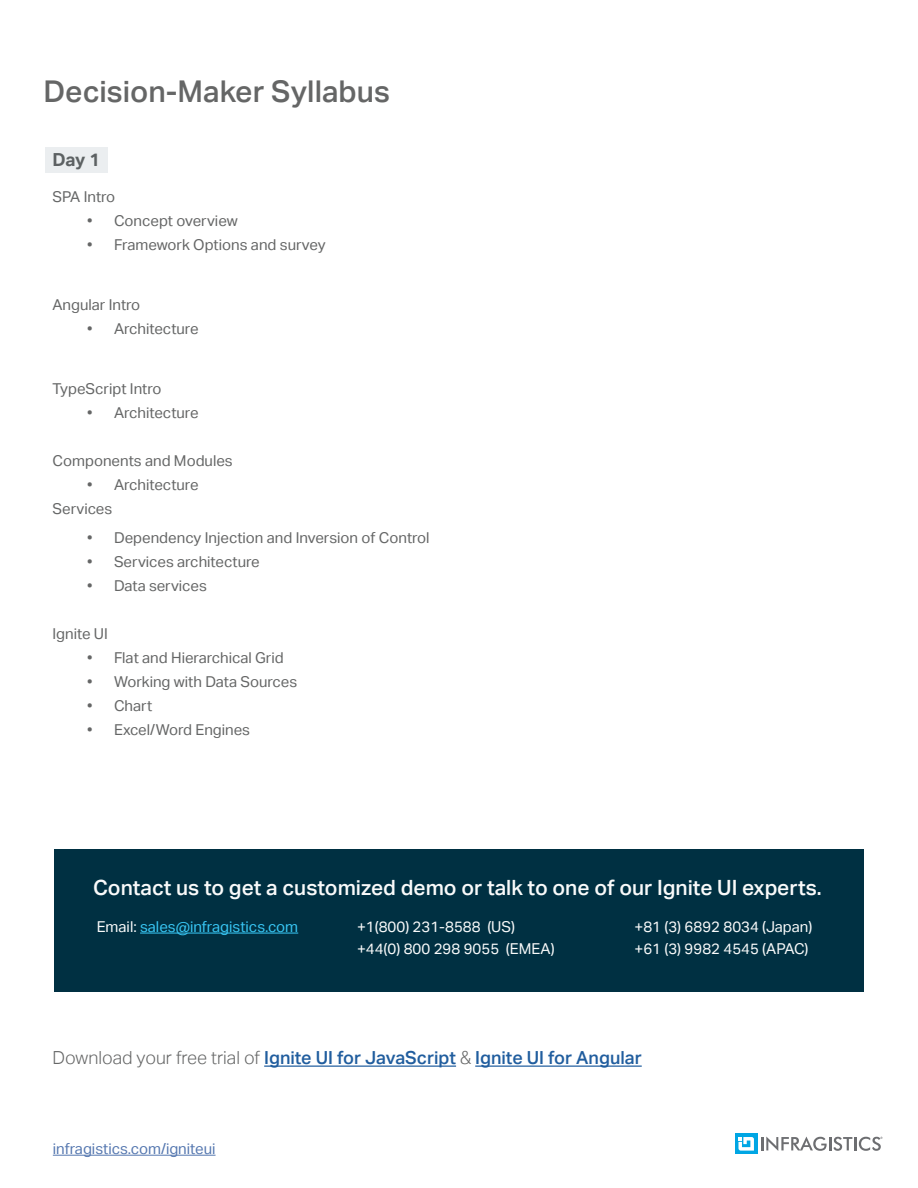
<style>
.page{position:relative;width:918px;height:1188px;background:#fff}
.page>*{position:absolute;margin:0;border:0;box-sizing:border-box;transform-origin:0 0}
.t1{font:500 30px "Aktiv Grotesk";color:#656666}
.t2{font:500 21px "Aktiv Grotesk";color:#f9fafa}
.t3{font:500 18px "Aktiv Grotesk";color:#205d9e}
.t4{font:700 18px "Aktiv Grotesk";color:#656666}
.t5{font:15px "Aktiv Grotesk";color:#656666}
.t6{font:15px "Aktiv Grotesk";color:#f9fafa}
.t7{font:15px "Aktiv Grotesk";color:#38c6f4}
.t8{font:15px "Aktiv Grotesk";color:#5678b0}
.s1{color:#f9fafa}
.s2{font-weight:300;color:#656666}
</style>
<div class="page">
<svg style="left:761px;top:1137px;width:122px;height:14px"></svg>
<div style="left:735px;top:1134px;width:22px;height:20px;background:#00a6e4"></div>
<svg style="left:738px;top:1137px;width:16px;height:14px"></svg>
<hr style="left:53px;top:1155px;width:163px;height:1px;background:#5678b0">
<div style="left:54px;top:849px;width:810px;height:143px;background:#003042"></div>
<hr style="left:140px;top:933px;width:158px;height:1px;background:#38c6f4">
<hr style="left:264px;top:1066px;width:192px;height:1px;background:#205d9e">
<hr style="left:475px;top:1066px;width:167px;height:1px;background:#205d9e">
<div style="left:45px;top:147px;width:63px;height:25px;background:#ebeef0"></div>
<p class="t1" style="left:44px;top:75px;width:348px">Decision-Maker Syllabus</p>
<p class="t4" style="left:52px;top:149px;width:49px">Day 1</p>
<p class="t5" style="left:52px;top:188px;width:64px">SPA Intro</p>
<p class="t5" style="left:87px;top:212px;width:152px">• Concept overview</p>
<p class="t5" style="left:87px;top:236px;width:240px">• Framework Options and survey</p>
<p class="t5" style="left:52px;top:296px;width:89px">Angular Intro</p>
<p class="t5" style="left:87px;top:320px;width:113px">• Architecture</p>
<p class="t5" style="left:52px;top:380px;width:111px">TypeScript Intro</p>
<p class="t5" style="left:87px;top:404px;width:113px">• Architecture</p>
<p class="t5" style="left:52px;top:452px;width:182px">Components and Modules</p>
<p class="t5" style="left:87px;top:476px;width:113px">• Architecture</p>
<p class="t5" style="left:52px;top:500px;width:61px">Services</p>
<p class="t5" style="left:87px;top:529px;width:344px">• Dependency Injection and Inversion of Control</p>
<p class="t5" style="left:87px;top:553px;width:174px">• Services architecture</p>
<p class="t5" style="left:87px;top:577px;width:121px">• Data services</p>
<p class="t5" style="left:52px;top:625px;width:57px">Ignite UI</p>
<p class="t5" style="left:87px;top:649px;width:198px">• Flat and Hierarchical Grid</p>
<p class="t5" style="left:87px;top:673px;width:212px">• Working with Data Sources</p>
<p class="t5" style="left:87px;top:697px;width:67px">• Chart</p>
<p class="t5" style="left:87px;top:721px;width:165px">• Excel/Word Engines</p>
<p class="t2" style="left:93px;top:876px;width:730px">Contact us to get a customized demo or talk to one of our Ignite UI experts.</p>
<p class="t6" style="left:634px;top:918px;width:179px">+81 (3) 6892 8034 (Japan)</p>
<p class="t6" style="left:634px;top:940px;width:176px">+61 (3) 9982 4545 (APAC)</p>
<p class="t6" style="left:357px;top:918px;width:160px">+1(800) 231-8588 (US)</p>
<p class="t6" style="left:357px;top:940px;width:199px">+44(0) 800 298 9055 (EMEA)</p>
<p class="t7" style="left:97px;top:918px;width:203px"><span class="s1">Email:</span> sales@infragistics.com</p>
<p class="t3" style="left:52px;top:1048px;width:591px"><span class="s2">Download your free trial of</span> Ignite UI for JavaScript <span class="s2">&amp;</span> Ignite UI for Angular</p>
<p class="t8" style="left:53px;top:1140px;width:164px">infragistics.com/igniteui</p>
</div>
